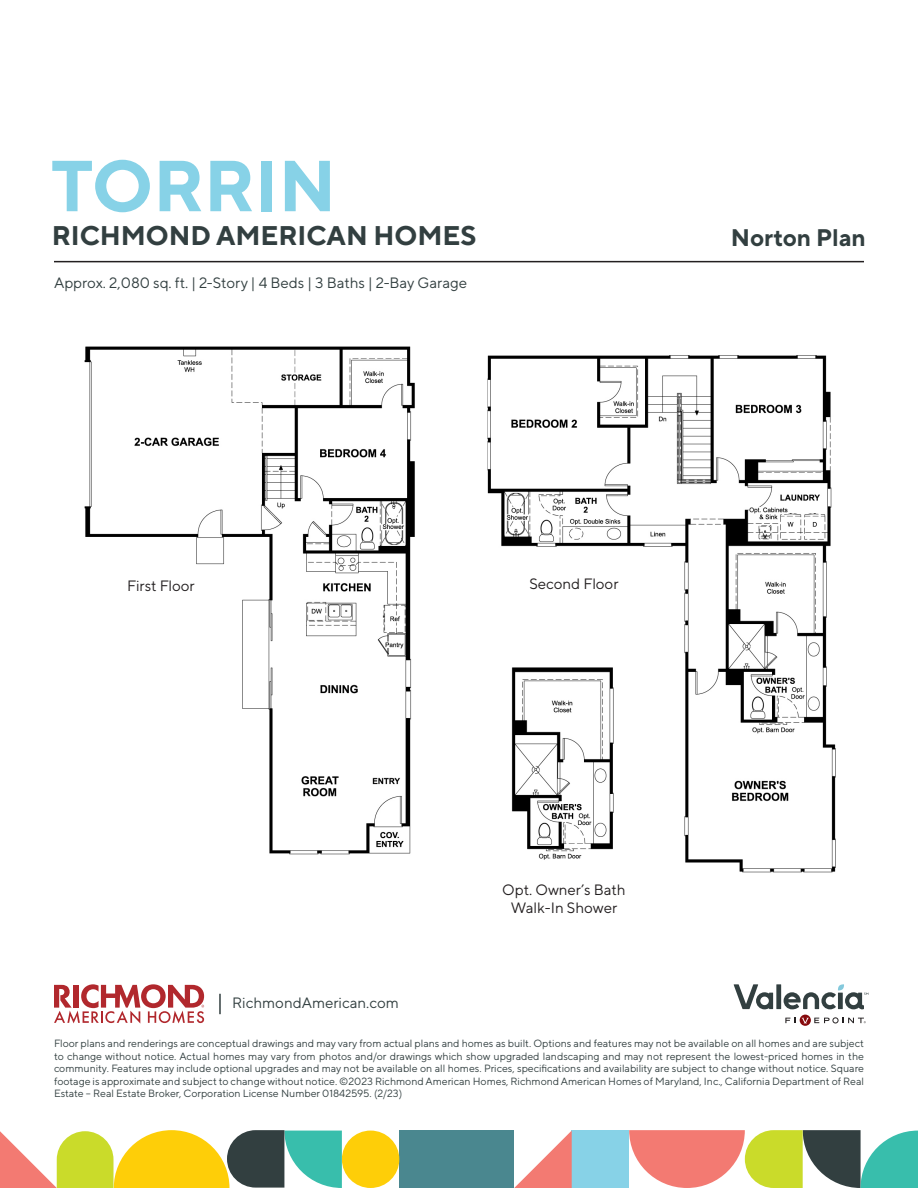
<style>
.page{position:relative;width:918px;height:1188px;background:#fff}
.page>*{position:absolute;margin:0;border:0;box-sizing:border-box;transform-origin:0 0}
.t1{font:700 72px "TT Norms Pro";color:#87d2e7}
.t2{font:700 27px "TT Norms Pro";color:#323f40}
.t3{font:700 24px "TT Norms Pro";color:#323f40}
.t4{font:15px "TT Norms Pro";color:#323f40}
.t5{font:15px/18px "TT Norms Pro";color:#231f20;text-align:center}
.t6{font:10.5px/12.6px "TT Norms Pro";color:#323f40;text-align:justify}
</style>
<div class="page">
<div style="left:572px;top:1131px;width:57px;height:57px;background:#87d2e7"></div>
<svg style="left:514px;top:1131px;width:58px;height:57px"></svg>
<div style="left:399px;top:1131px;width:115px;height:57px;background:#4a878f"></div>
<div style="left:342px;top:1131px;width:57px;height:57px;background:#fece08;border-radius:29px"></div>
<svg style="left:629px;top:1130px;width:289px;height:58px"></svg>
<svg style="left:0;top:1130px;width:342px;height:58px"></svg>
<svg style="left:785px;top:1015px;width:81px;height:11px"></svg>
<div style="left:776px;top:984px;width:5px;height:25px;background:#323f40"></div>
<svg style="left:734px;top:984px;width:39px;height:25px"></svg>
<svg style="left:783px;top:984px;width:85px;height:25px"></svg>
<hr style="left:219px;top:994px;width:2px;height:20px;background:#323f40">
<svg style="left:54px;top:984px;width:150px;height:40px"></svg>
<hr style="left:54px;top:261px;width:810px;height:1px;background:#231f20">
<img style="left:84px;top:346px;width:331px;height:509px">
<img style="left:487px;top:355px;width:349px;height:518px">
<img style="left:487px;top:658px;width:159px;height:208px">
<h1 class="t1" style="left:51px;top:139px;width:287px">TORRIN</h1>
<h2 class="t2" style="left:52px;top:217px;width:426px">RICHMOND AMERICAN HOMES</h2>
<h3 class="t4" style="left:54px;top:273px;width:415px">Approx. 2,080 sq. ft. | 2-Story | 4 Beds | 3 Baths | 2-Bay Garage</h3>
<h3 class="t3" style="left:731px;top:222px;width:137px">Norton Plan</h3>
<h3 class="t5" style="left:127px;top:576px;width:69px">First Floor</h3>
<h3 class="t5" style="left:530px;top:574px;width:91px">Second Floor</h3>
<h3 class="t4" style="left:232px;top:993px;width:168px">RichmondAmerican.com</h3>
<h3 class="t5" style="left:502px;top:880px;width:125px">Opt. Owner’s Bath<br>Walk-In Shower</h3>
<p class="t6" style="left:54px;top:1037px;width:812px">Floor plans and renderings are conceptual drawings and may vary from actual plans and homes as built. Options and features may not be available on all homes and are subject to change without notice. Actual homes may vary from photos and/or drawings which show upgraded landscaping and may not represent the lowest-priced homes in the community. Features may include optional upgrades and may not be available on all homes. Prices, specifications and availability are subject to change without notice. Square footage is approximate and subject to change without notice. ©2023 Richmond American Homes, Richmond American Homes of Maryland, Inc., California Department of Real Estate – Real Estate Broker, Corporation License Number 01842595. (2/23)</p>
</div>
